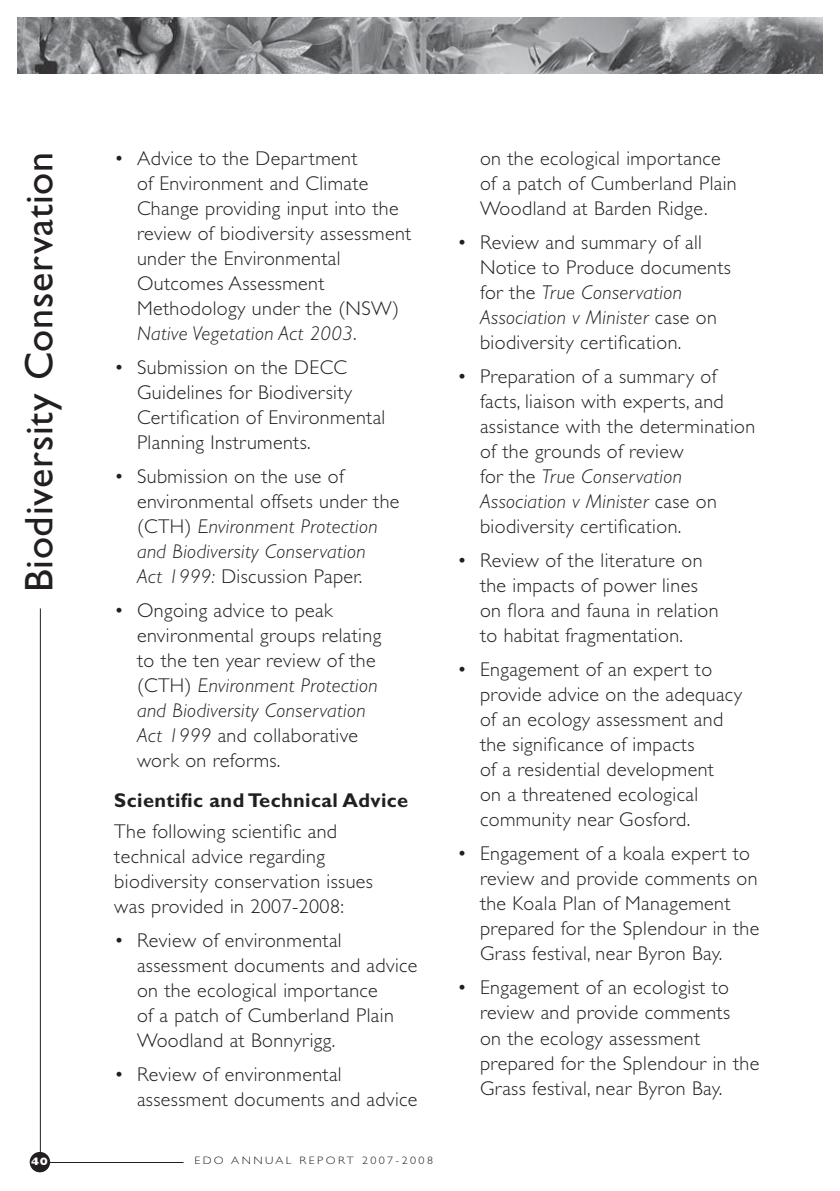
<style>
.page{position:relative;width:840px;height:1191px;background:#fff}
.page>*{position:absolute;margin:0;border:0;box-sizing:border-box;transform-origin:0 0}
.t1{font:40px "Gill Sans";letter-spacing:.02em;color:#231f20}
.t2{font:300 20px/25px "Gill Sans";letter-spacing:.02em;color:#231f20}
.t3{font:700 20px "Gill Sans";letter-spacing:.02em;color:#231f20}
.t4{font:300 10.8px "Gill Sans";letter-spacing:.2em;color:#231f20;scale:1.11 1}
.t5{font:800 10.8px "Gill Sans";color:#fff;scale:1.11 1}
.s1{font-style:italic}
</style>
<div class="page">
<hr style="left:48px;top:1162px;width:135px;height:1px;background:#231f20">
<div style="left:30px;top:1151px;width:20px;height:21px;background:#231f20;border-radius:50%"></div>
<img style="left:17px;top:17px;width:805px;height:57px">
<hr style="left:40px;top:608px;width:1px;height:549px;background:#231f20">
<h1 class="t1" style="left:25px;top:592px;width:442px;rotate:-90deg">Biodiversity Conservation</h1>
<p class="t2" style="left:137px;top:148px;width:275px;text-indent:-23px">• Advice to the Department<br>of Environment and Climate<br>Change providing input into the review of biodiversity assessment under the Environmental<br>Outcomes Assessment<br>Methodology under the (NSW)<br><span class="s1">Native Vegetation Act 2003</span>.</p>
<p class="t2" style="left:137px;top:357px;width:250px;text-indent:-23px">• Submission on the DECC<br>Guidelines for Biodiversity<br>Certification of Environmental<br>Planning Instruments.</p>
<p class="t2" style="left:137px;top:466px;width:264px;text-indent:-23px">• Submission on the use of environmental offsets under the (CTH) <span class="s1">Environment Protection and Biodiversity Conservation<br>Act 1999:</span> Discussion Paper.</p>
<p class="t2" style="left:137px;top:600px;width:245px;text-indent:-23px">• Ongoing advice to peak environmental groups relating to the ten year review of the (CTH) <span class="s1">Environment Protection and Biodiversity Conservation<br>Act 1999</span> and collaborative work on reforms.</p>
<p class="t3" style="left:114px;top:793px;width:295px">Scientific and Technical Advice</p>
<p class="t2" style="left:114px;top:820px;width:260px">The following scientific and technical advice regarding biodiversity conservation issues was provided in 2007-2008:</p>
<p class="t2" style="left:137px;top:929px;width:282px;text-indent:-23px">• Review of environmental assessment documents and advice on the ecological importance<br>of a patch of Cumberland Plain<br>Woodland at Bonnyrigg.</p>
<p class="t2" style="left:137px;top:1063px;width:282px;text-indent:-23px">• Review of environmental assessment documents and advice</p>
<p class="t5" style="left:31px;top:1157px;width:16px">40</p>
<p class="t4" style="left:194px;top:1156px;width:216px">EDO ANNUAL REPORT 2007-2008</p>
<p class="t2" style="left:479px;top:148px;width:258px">on the ecological importance of a patch of Cumberland Plain<br>Woodland at Barden Ridge.</p>
<p class="t2" style="left:479px;top:232px;width:252px;text-indent:-23px">• Review and summary of all<br>Notice to Produce documents for the <span class="s1">True Conservation<br>Association v Minister</span> case on biodiversity certification.</p>
<p class="t2" style="left:479px;top:366px;width:277px;text-indent:-23px">• Preparation of a summary of facts, liaison with experts, and assistance with the determination of the grounds of review<br>for the <span class="s1">True Conservation<br>Association v Minister</span> case on biodiversity certification.</p>
<p class="t2" style="left:479px;top:550px;width:240px;text-indent:-23px">• Review of the literature on the impacts of power lines on flora and fauna in relation to habitat fragmentation.</p>
<p class="t2" style="left:479px;top:659px;width:263px;text-indent:-23px">• Engagement of an expert to provide advice on the adequacy of an ecology assessment and the significance of impacts<br>of a residential development<br>on a threatened ecological community near Gosford.</p>
<p class="t2" style="left:479px;top:843px;width:280px;text-indent:-23px">• Engagement of a koala expert to review and provide comments on the Koala Plan of Management prepared for the Splendour in the<br>Grass festival, near Byron Bay.</p>
<p class="t2" style="left:479px;top:977px;width:280px;text-indent:-23px">• Engagement of an ecologist to review and provide comments<br>on the ecology assessment prepared for the Splendour in the<br>Grass festival, near Byron Bay.</p>
</div>
